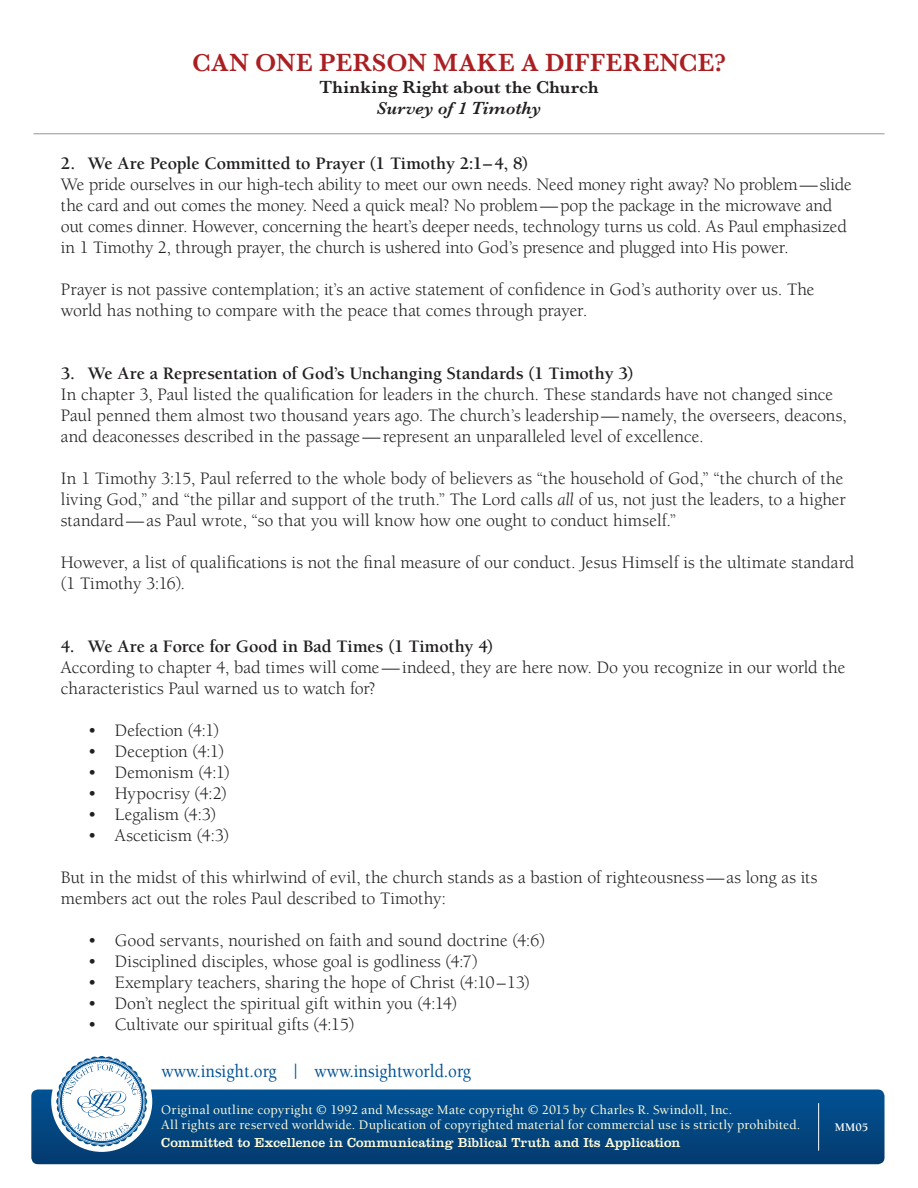
<style>
.page{position:relative;width:918px;height:1188px;background:#fff}
.page>*{position:absolute;margin:0;border:0;box-sizing:border-box;transform-origin:0 0}
.t1{font:600 25.5px "Baskerville";letter-spacing:.015em;color:#aa1f22}
.t2{font:500 18.9px "Berkeley";color:#005294;scale:.9 1}
.t3{font:18px/21px "Berkeley";letter-spacing:-.005em;color:#231f20}
.t4{font:700 18px "Berkeley";letter-spacing:-.005em;color:#231f20}
.t5{font:600 18px "Baskerville";letter-spacing:.01em;color:#231f20}
.t6{font:italic 600 18px "Baskerville";letter-spacing:.005em;color:#231f20}
.t7{font:500 13.5px/15px "Berkeley";letter-spacing:.01em;color:#fffcdc}
.t8{font:13.5px "Clarendon";letter-spacing:.005em;color:#fffcdc}
.t9{font:700 12px "Berkeley";color:#fff}
.s1{font-style:italic}
</style>
<div class="page">
<div style="left:31px;top:1090px;width:854px;height:74px;background:linear-gradient(to bottom,#015294,#043b6f);border-radius:7px"></div>
<div style="left:51px;top:1051px;width:101px;height:101px;background:#fff;border-radius:50%"></div>
<svg style="left:56px;top:1056px;width:91px;height:91px"></svg>
<hr style="left:33px;top:133px;width:852px;height:1px;background:#939598">
<hr style="left:818px;top:1103px;width:1px;height:48px;background:#fff">
<h1 class="t1" style="left:192px;top:48px;width:535px">CAN ONE PERSON MAKE A DIFFERENCE?</h1>
<p class="t5" style="left:319px;top:76px;width:281px">Thinking Right about the Church</p>
<p class="t6" style="left:377px;top:98px;width:166px">Survey of 1 Timothy</p>
<p class="t4" style="left:61px;top:154px;width:469px">2. We Are People Committed to Prayer (1 Timothy 2:1–4, 8)</p>
<p class="t3" style="left:61px;top:174px;width:792px">We pride ourselves in our high-tech ability to meet our own needs. Need money right away? No problem—slide the card and out comes the money. Need a quick meal? No problem—pop the package in the microwave and out comes dinner. However, concerning the heart’s deeper needs, technology turns us cold. As Paul emphasized in 1 Timothy 2, through prayer, the church is ushered into God’s presence and plugged into His power.</p>
<p class="t3" style="left:61px;top:279px;width:755px">Prayer is not passive contemplation; it’s an active statement of confidence in God’s authority over us. The world has nothing to compare with the peace that comes through prayer.</p>
<p class="t4" style="left:61px;top:364px;width:574px">3. We Are a Representation of God’s Unchanging Standards (1 Timothy 3)</p>
<p class="t3" style="left:61px;top:384px;width:788px">In chapter 3, Paul listed the qualification for leaders in the church. These standards have not changed since<br>Paul penned them almost two thousand years ago. The church’s leadership—namely, the overseers, deacons, and deaconesses described in the passage—represent an unparalleled level of excellence.</p>
<p class="t3" style="left:61px;top:468px;width:786px">In 1 Timothy 3:15, Paul referred to the whole body of believers as “the household of God,” “the church of the living God,” and “the pillar and support of the truth.” The Lord calls <span class="s1">all</span> of us, not just the leaders, to a higher standard—as Paul wrote, “so that you will know how one ought to conduct himself.”</p>
<p class="t3" style="left:61px;top:552px;width:795px">However, a list of qualifications is not the final measure of our conduct. Jesus Himself is the ultimate standard (1 Timothy 3:16).</p>
<p class="t4" style="left:61px;top:637px;width:434px">4. We Are a Force for Good in Bad Times (1 Timothy 4)</p>
<p class="t3" style="left:61px;top:657px;width:786px">According to chapter 4, bad times will come—indeed, they are here now. Do you recognize in our world the characteristics Paul warned us to watch for?</p>
<p class="t3" style="left:88px;top:720px;width:133px">• Defection (4:1)</p>
<p class="t3" style="left:88px;top:741px;width:138px">• Deception (4:1)</p>
<p class="t3" style="left:88px;top:762px;width:143px">• Demonism (4:1)</p>
<p class="t3" style="left:88px;top:783px;width:141px">• Hypocrisy (4:2)</p>
<p class="t3" style="left:88px;top:804px;width:130px">• Legalism (4:3)</p>
<p class="t3" style="left:88px;top:825px;width:143px">• Asceticism (4:3)</p>
<p class="t3" style="left:61px;top:867px;width:758px">But in the midst of this whirlwind of evil, the church stands as a bastion of righteousness—as long as its members act out the roles Paul described to Timothy:</p>
<p class="t3" style="left:88px;top:930px;width:459px">• Good servants, nourished on faith and sound doctrine (4:6)</p>
<p class="t3" style="left:88px;top:951px;width:391px">• Disciplined disciples, whose goal is godliness (4:7)</p>
<p class="t3" style="left:88px;top:972px;width:444px">• Exemplary teachers, sharing the hope of Christ (4:10–13)</p>
<p class="t3" style="left:88px;top:993px;width:371px">• Don’t neglect the spiritual gift within you (4:14)</p>
<p class="t3" style="left:88px;top:1014px;width:268px">• Cultivate our spiritual gifts (4:15)</p>
<p class="t2" style="left:162px;top:1061px;width:345px">www.insight.org | www.insightworld.org</p>
<p class="t7" style="left:161px;top:1103px;width:641px">Original outline copyright © 1992 and Message Mate copyright © 2015 by Charles R. Swindoll, Inc.<br>All rights are reserved worldwide. Duplication of copyrighted material for commercial use is strictly prohibited.</p>
<p class="t8" style="left:161px;top:1135px;width:521px">Committed to Excellence in Communicating Biblical Truth and Its Application</p>
<p class="t9" style="left:835px;top:1121px;width:35px">MM05</p>
</div>
